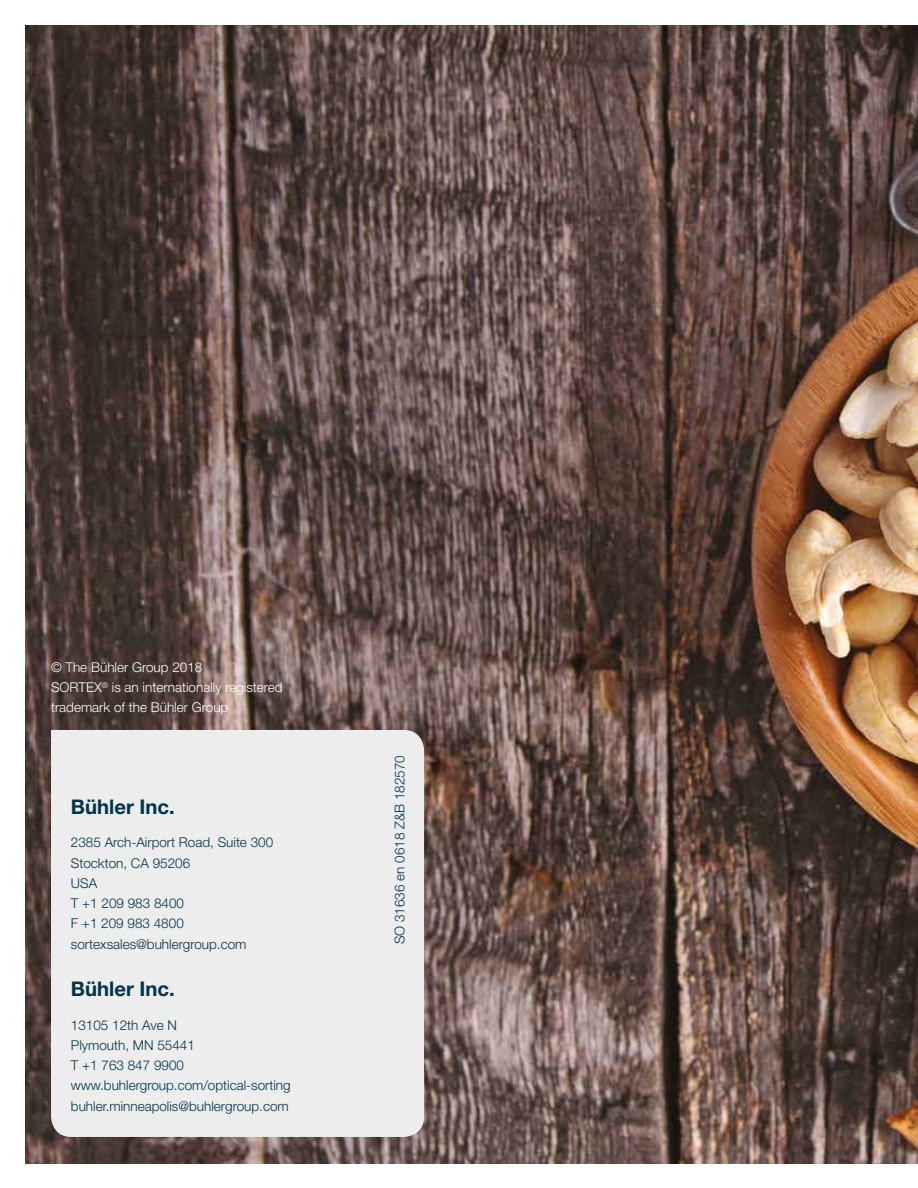
<style>
.page{position:relative;width:918px;height:1188px;background:#fff}
.page>*{position:absolute;margin:0;border:0;box-sizing:border-box;transform-origin:0 0}
.t1{font:700 20.25px "Helvetica Neue LT";color:#00344a}
.t2{font:300 13.5px/20.2px "Helvetica Neue LT";color:#00344a}
.t3{font:300 13.5px/20.2px "Helvetica Neue LT";color:#fff}
.s1{font-family:"Helvetica Neue LT Pro"}
</style>
<div class="page">
<img style="left:26px;top:26px;width:892px;height:1138px">
<div style="left:51px;top:730px;width:373px;height:407px;background:#ededed"></div>
<p class="t3" style="left:51px;top:657px;width:233px"><span class="s1">©</span> The B<span class="s1">ü</span>hler Group 2018<br>SORTEX<sup>®</sup> is an internationally registered trademark of the B<span class="s1">ü</span>hler Group</p>
<h1 class="t1" style="left:71px;top:794px;width:105px">Bühler Inc.</h1>
<p class="t2" style="left:71px;top:832px;width:204px">2385 Arch-Airport Road, Suite 300<br>Stockton, CA 95206<br>USA<br>T +1 209 983 8400<br>F +1 209 983 4800 sortexsales@buhlergroup.com</p>
<h1 class="t1" style="left:71px;top:976px;width:105px">Bühler Inc.</h1>
<p class="t2" style="left:71px;top:1015px;width:221px">13105 12th Ave N<br>Plymouth, MN 55441<br>T +1 763 847 9900 www.buhlergroup.com/optical-sorting buhler.minneapolis@buhlergroup.com</p>
<p class="t2" style="left:389px;top:944px;width:191px;rotate:-90deg">SO 31636 en 0618 Z&amp;B 182570</p>
</div>
